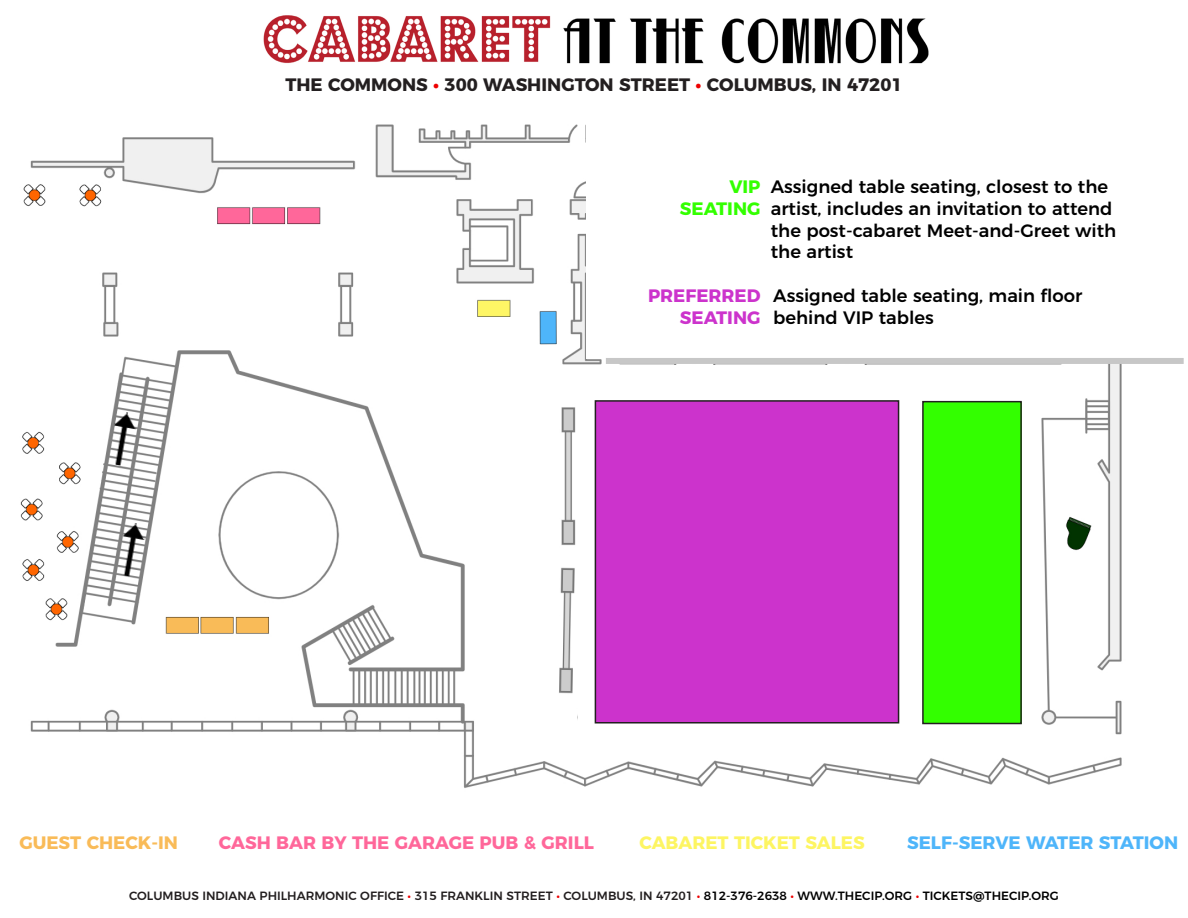
<style>
.page{position:relative;width:1188px;height:918px;background:#fff}
.page>*{position:absolute;margin:0;border:0;box-sizing:border-box;transform-origin:0 0}
.t1{font:500 18px/21.6px "Montserrat";color:#000}
.t2{font:700 18px "Montserrat";color:#231f20}
.t3{font:700 18px "Montserrat";color:#ff679a}
.t4{font:700 18px "Montserrat";color:#4eb5fa}
.t5{font:700 18px "Montserrat";color:#fdf562}
.t6{font:700 18px/21.6px "Montserrat";color:#c3c;text-align:right}
.t7{font:700 18px "Montserrat";color:#f9bb58}
.t8{font:700 18px "Montserrat";color:#3f0}
.t9{font:500 12px "Montserrat";color:#231f20}
.s1{color:#e00}
.s2{color:#000}
</style>
<div class="page">
<img style="left:20px;top:124px;width:1102px;height:664px">
<img style="left:263px;top:15px;width:666px;height:49px">
<img style="left:108px;top:410px;width:30px;height:57px">
<img style="left:116px;top:521px;width:31px;height:57px">
<div style="left:586px;top:106px;width:580px;height:253px;background:#fff"></div>
<div style="left:606px;top:358px;width:578px;height:6px;background:#c7c7c7"></div>
<div style="left:579px;top:365px;width:460px;height:376px;background:#fff"></div>
<div style="left:595px;top:401px;width:304px;height:322px;background:#c3c"></div>
<div style="left:595px;top:400px;width:304px;height:324px;border:2px solid #231f20"></div>
<div style="left:923px;top:402px;width:98px;height:322px;background:#3f0"></div>
<div style="left:922px;top:401px;width:100px;height:323px;border:2px solid #231f20"></div>
<p class="t2" style="left:285px;top:69px;width:619px">THE COMMONS <span class="s1">•</span> 300 WASHINGTON STREET <span class="s1">•</span> COLUMBUS, IN 47201</p>
<p class="t8" style="left:729px;top:172px;width:33px">VIP</p>
<p class="t8" style="left:680px;top:194px;width:82px">SEATING</p>
<p class="t6" style="left:648px;top:283px;width:114px">PREFERRED<br>SEATING</p>
<p class="t1" style="left:771px;top:175px;width:347px">Assigned table seating, closest to the artist, includes an invitation to attend the post-cabaret Meet-and-Greet with the artist</p>
<p class="t1" style="left:773px;top:283px;width:311px">Assigned table seating, main floor</p>
<p class="t1" style="left:773px;top:305px;width:162px">behind VIP tables</p>
<p class="t7" style="left:19px;top:828px;width:160px">GUEST CHECK-IN</p>
<p class="t3" style="left:219px;top:828px;width:377px">CASH BAR BY THE GARAGE PUB &amp; GRILL</p>
<p class="t5" style="left:639px;top:828px;width:227px">CABARET TICKET SALES</p>
<p class="t4" style="left:907px;top:828px;width:273px">SELF-SERVE WATER STATION</p>
<p class="t9" style="left:129px;top:886px;width:931px">COLUMBUS INDIANA PHILHARMONIC OFFICE <span class="s1">•</span> 315 FRANKLIN STREET <span class="s1">•</span> COLUMBUS, IN 47201 <span class="s1">•</span> <span class="s2">812-376-2638</span> <span class="s1">•</span> <span class="s2">WWW.THECIP.ORG</span> <span class="s1">•</span> <span class="s2">TICKETS@THECIP.ORG</span></p>
</div>
